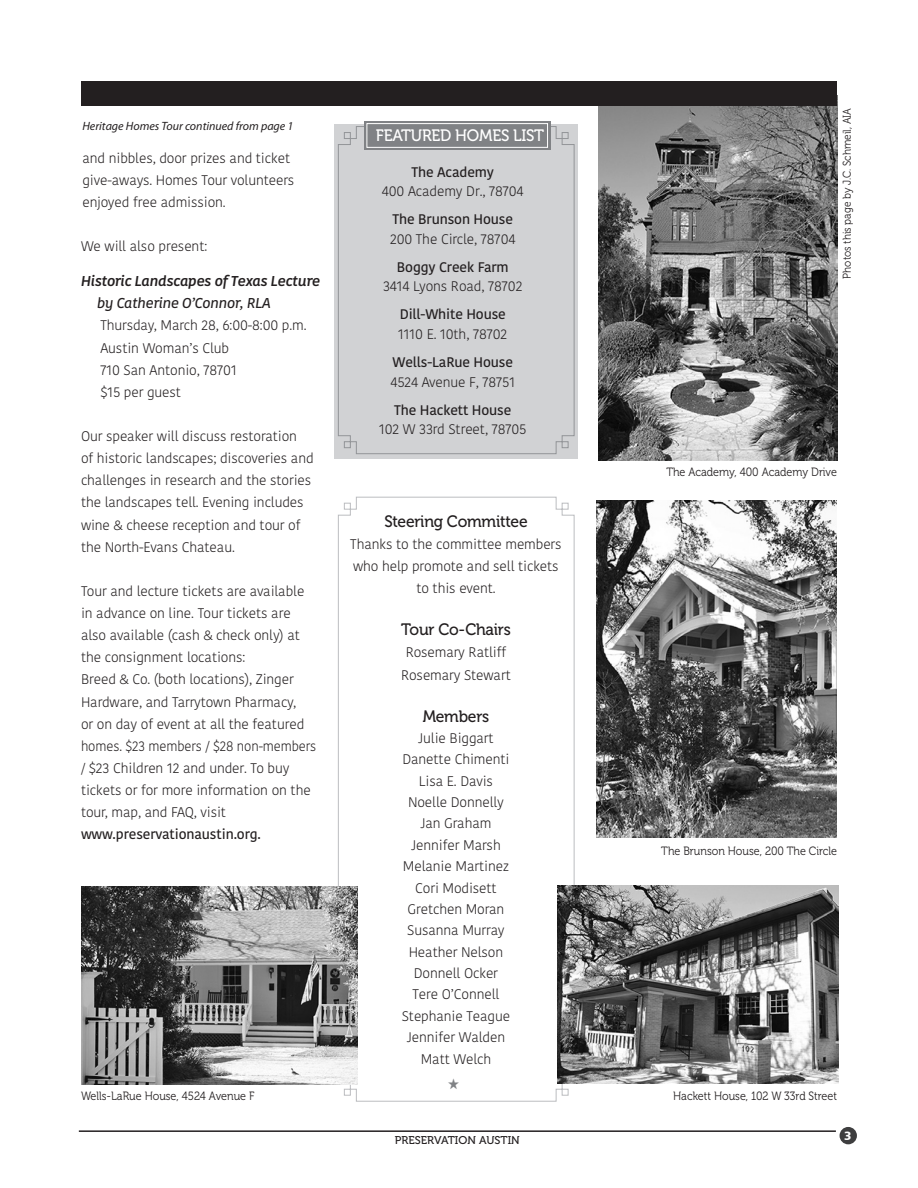
<style>
.page{position:relative;width:918px;height:1188px;background:#fff}
.page>*{position:absolute;margin:0;border:0;box-sizing:border-box;transform-origin:0 0}
._2nd_Heads_Museo_18{font:16.5px "Museo 500";letter-spacing:-.015em;color:#231f20;scale:.95 1}
._2nd_Heads_Museo_18-2{font:16.5px "Museo 500";letter-spacing:-.015em;color:#fff;scale:.95 1}
.Subheads_KOH{font:italic 500 14.25px "Kohinoor";letter-spacing:-.01em;color:#231f20}
.Subheads_KOH-2{font:italic 600 14.25px "Kohinoor";letter-spacing:-.01em;color:#231f20}
.Body_Copy_KOH{font:300 13.8px/22.2px "Kohinoor";letter-spacing:-.01em;color:#231f20}
.Body_Copy_KOH-2{font:600 13.8px "Kohinoor";letter-spacing:-.01em;color:#231f20}
.Photo_Caption_Museo{font:12px "Museo 300";color:#231f20;scale:.9 1}
.continued_page{font:italic 12px "Myriad Pro";color:#231f20}
.t1{font:12px "Humanist 777 BT Black B";color:#fff}
.Photo_Caption_Museo-2{font:11.25px "Museo 300";color:#231f20;scale:.9 1}
.t2{font:11.25px "Museo 500";color:#231f20}
.s1{font-weight:600}
</style>
<div class="page">
<img style="left:598px;top:106px;width:239px;height:354px">
<img style="left:597px;top:501px;width:240px;height:337px">
<div style="left:840px;top:1127px;width:17px;height:17px;background:#3e3e3f;border-radius:50%"></div>
<hr style="left:79px;top:1130px;width:757px;height:2px;background:#231f20">
<div style="left:81px;top:81px;width:756px;height:25px;background:#231f20"></div>
<div style="left:334px;top:124px;width:244px;height:334px;background:#d1d2d4"></div>
<svg style="left:338px;top:126px;width:237px;height:328px"></svg>
<svg style="left:338px;top:496px;width:237px;height:606px"></svg>
<div style="left:364px;top:121px;width:187px;height:29px;background:#808285"></div>
<div style="left:367px;top:123px;width:181px;height:25px;border:1px solid #fff"></div>
<img style="left:81px;top:887px;width:277px;height:198px">
<img style="left:557px;top:886px;width:281px;height:198px">
<svg style="left:448px;top:1078px;width:11px;height:11px"></svg>
<p class="continued_page" style="left:82px;top:119px;width:212px">Heritage Homes Tour continued from page 1</p>
<p class="Body_Copy_KOH" style="left:82px;top:147px;width:213px">and nibbles, door prizes and ticket give-aways. Homes Tour volunteers enjoyed free admission.</p>
<p class="Body_Copy_KOH" style="left:81px;top:235px;width:128px">We will also present:</p>
<p class="Subheads_KOH" style="left:81px;top:272px;width:241px">Historic Landscapes of Texas Lecture</p>
<p class="Subheads_KOH-2" style="left:97px;top:294px;width:175px">by Catherine O’Connor, RLA</p>
<p class="Body_Copy_KOH" style="left:100px;top:315px;width:208px">Thursday, March 28, 6:00-8:00 p.m.</p>
<p class="Body_Copy_KOH" style="left:100px;top:337px;width:130px">Austin Woman’s Club</p>
<p class="Body_Copy_KOH" style="left:100px;top:359px;width:138px">710 San Antonio, 78701</p>
<p class="Body_Copy_KOH" style="left:100px;top:381px;width:82px">$15 per guest</p>
<p class="Body_Copy_KOH" style="left:81px;top:425px;width:234px">Our speaker will discuss restoration<br>of historic landscapes; discoveries and challenges in research and the stories the landscapes tell. Evening includes wine &amp; cheese reception and tour of the North-Evans Chateau.</p>
<p class="Body_Copy_KOH" style="left:81px;top:580px;width:237px">Tour and lecture tickets are available in advance on line. Tour tickets are also available (cash &amp; check only) at the consignment locations:<br>Breed &amp; Co. (both locations), Zinger Hardware, and Tarrytown Pharmacy,<br>or on day of event at all the featured homes. $23 members / $28 non-members / $23 Children 12 and under. To buy tickets or for more information on the tour, map, and FAQ, visit <span class="s1">www.preservationaustin.org.</span></p>
<p class="_2nd_Heads_Museo_18-2" style="left:376px;top:126px;width:179px">FEATURED HOMES LIST</p>
<p class="Body_Copy_KOH-2" style="left:412px;top:163px;width:84px">The Academy</p>
<p class="Body_Copy_KOH" style="left:382px;top:180px;width:143px">400 Academy Dr., 78704</p>
<p class="Body_Copy_KOH-2" style="left:393px;top:211px;width:122px">The Brunson House</p>
<p class="Body_Copy_KOH" style="left:390px;top:228px;width:127px">200 The Circle, 78704</p>
<p class="Body_Copy_KOH-2" style="left:397px;top:258px;width:113px">Boggy Creek Farm</p>
<p class="Body_Copy_KOH" style="left:383px;top:276px;width:141px">3414 Lyons Road, 78702</p>
<p class="Body_Copy_KOH-2" style="left:400px;top:306px;width:108px">Dill-White House</p>
<p class="Body_Copy_KOH" style="left:398px;top:323px;width:111px">1110 E. 10th, 78702</p>
<p class="Body_Copy_KOH-2" style="left:393px;top:354px;width:122px">Wells-LaRue House</p>
<p class="Body_Copy_KOH" style="left:390px;top:371px;width:126px">4524 Avenue F, 78751</p>
<p class="Body_Copy_KOH-2" style="left:394px;top:401px;width:119px">The Hackett House</p>
<p class="Body_Copy_KOH" style="left:379px;top:419px;width:149px">102 W 33rd Street, 78705</p>
<p class="_2nd_Heads_Museo_18" style="left:384px;top:512px;width:152px">Steering Committee</p>
<p class="Body_Copy_KOH" style="left:350px;top:533px;width:213px;text-align:center">Thanks to the committee members who help promote and sell tickets to this event.</p>
<p class="_2nd_Heads_Museo_18" style="left:401px;top:621px;width:117px">Tour Co-Chairs</p>
<p class="Body_Copy_KOH" style="left:406px;top:642px;width:102px">Rosemary Ratliff</p>
<p class="Body_Copy_KOH" style="left:401px;top:664px;width:111px">Rosemary Stewart</p>
<p class="_2nd_Heads_Museo_18" style="left:423px;top:707px;width:72px">Members</p>
<p class="Body_Copy_KOH" style="left:418px;top:727px;width:77px">Julie Biggart</p>
<p class="Body_Copy_KOH" style="left:402px;top:749px;width:109px">Danette Chimenti</p>
<p class="Body_Copy_KOH" style="left:419px;top:770px;width:76px">Lisa E. Davis</p>
<p class="Body_Copy_KOH" style="left:408px;top:791px;width:98px">Noelle Donnelly</p>
<p class="Body_Copy_KOH" style="left:420px;top:813px;width:73px">Jan Graham</p>
<p class="Body_Copy_KOH" style="left:411px;top:834px;width:91px">Jennifer Marsh</p>
<p class="Body_Copy_KOH" style="left:403px;top:856px;width:108px">Melanie Martinez</p>
<p class="Body_Copy_KOH" style="left:415px;top:877px;width:83px">Cori Modisett</p>
<p class="Body_Copy_KOH" style="left:408px;top:898px;width:98px">Gretchen Moran</p>
<p class="Body_Copy_KOH" style="left:407px;top:920px;width:99px">Susanna Murray</p>
<p class="Body_Copy_KOH" style="left:409px;top:941px;width:96px">Heather Nelson</p>
<p class="Body_Copy_KOH" style="left:414px;top:962px;width:86px">Donnell Ocker</p>
<p class="Body_Copy_KOH" style="left:413px;top:984px;width:88px">Tere O’Connell</p>
<p class="Body_Copy_KOH" style="left:402px;top:1005px;width:110px">Stephanie Teague</p>
<p class="Body_Copy_KOH" style="left:407px;top:1027px;width:100px">Jennifer Walden</p>
<p class="Body_Copy_KOH" style="left:421px;top:1049px;width:72px">Matt Welch</p>
<p class="Photo_Caption_Museo-2" style="left:841px;top:279px;width:191px;rotate:-90deg">Photos this page by J.C. Schmeil, AIA</p>
<p class="Photo_Caption_Museo" style="left:666px;top:466px;width:191px">The Academy, 400 Academy Drive</p>
<p class="Photo_Caption_Museo" style="left:661px;top:844px;width:197px">The Brunson House, 200 The Circle</p>
<p class="Photo_Caption_Museo" style="left:81px;top:1090px;width:194px">Wells-LaRue House, 4524 Avenue F</p>
<p class="Photo_Caption_Museo" style="left:673px;top:1090px;width:183px">Hackett House, 102 W 33rd Street</p>
<p class="t2" style="left:395px;top:1134px;width:126px">PRESERVATION AUSTIN</p>
<p class="t1" style="left:844px;top:1128px;width:9px">3</p>
</div>
